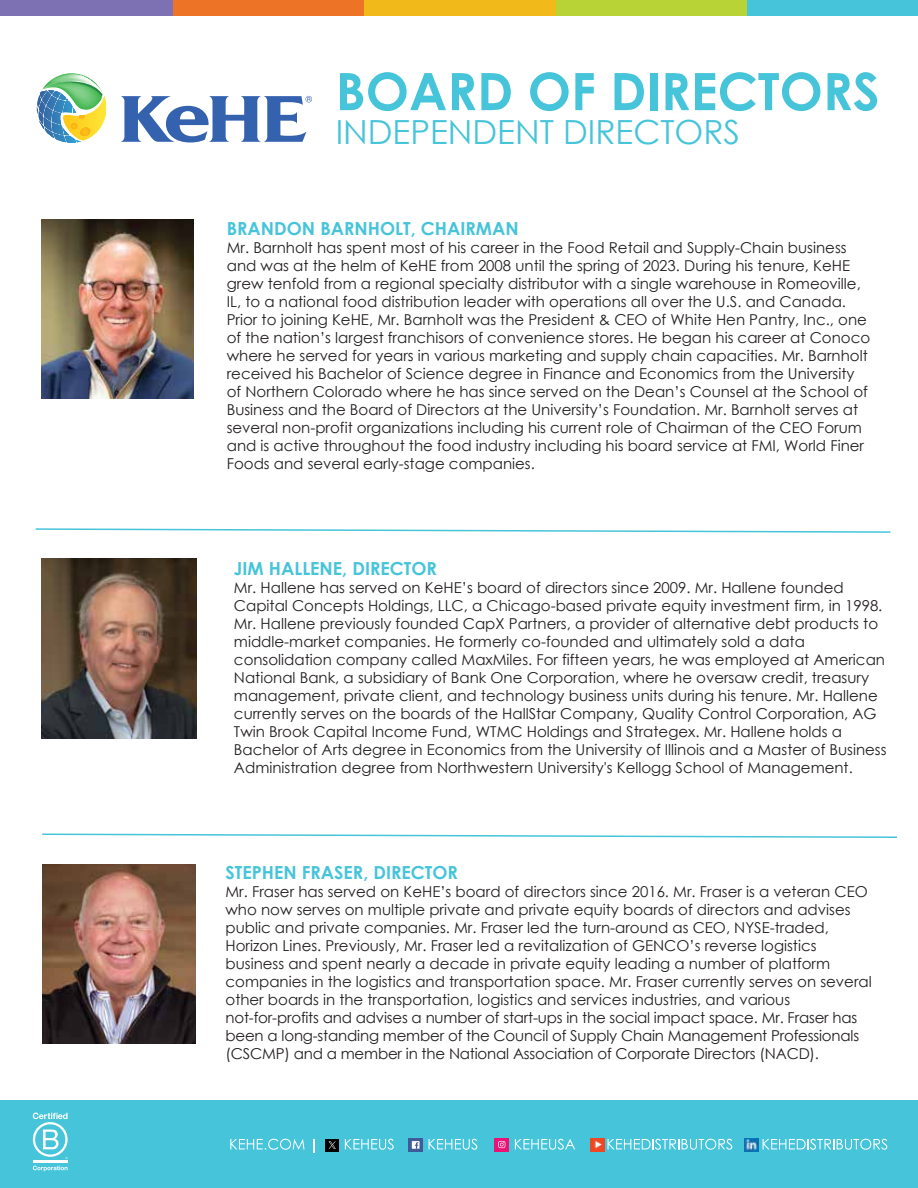
<style>
.page{position:relative;width:918px;height:1188px;background:#fff}
.page>*{position:absolute;margin:0;border:0;box-sizing:border-box;transform-origin:0 0}
.t1{font:700 51.6px "Century Gothic";color:#46c4da}
.t2{font:33.3px "Century Gothic";color:#46c4da}
.t3{font:700 18px "Century Gothic";color:#46c4da}
.t4{font:15px/18px "Century Gothic";color:#231f20}
</style>
<div class="page">
<div style="left:0;top:1101px;width:918px;height:87px;background:#46c4da"></div>
<div style="left:747px;top:0;width:171px;height:16px;background:#46c4da"></div>
<div style="left:555px;top:0;width:192px;height:16px;background:#b8d336"></div>
<div style="left:364px;top:0;width:191px;height:16px;background:#f2b91b"></div>
<div style="left:172px;top:0;width:192px;height:16px;background:#ed7427"></div>
<div style="left:0;top:0;width:172px;height:16px;background:#7e71b3"></div>
<img style="left:41px;top:219px;width:152px;height:179px">
<img style="left:43px;top:864px;width:152px;height:179px">
<svg style="left:35px;top:528px;width:856px;height:5px"></svg>
<hr style="left:33px;top:1160px;width:35px;height:3px;background:#fff">
<svg style="left:33px;top:1113px;width:35px;height:46px"></svg>
<svg style="left:33px;top:1166px;width:35px;height:5px"></svg>
<img style="left:41px;top:559px;width:155px;height:180px">
<hr style="left:102px;top:95px;width:1px;height:46px;background:#fee335">
<hr style="left:103px;top:95px;width:1px;height:46px;background:#fee436">
<hr style="left:104px;top:95px;width:1px;height:46px;background:#fee537">
<hr style="left:105px;top:95px;width:1px;height:46px;background:#fee637">
<hr style="left:106px;top:95px;width:1px;height:46px;background:#fee638">
<svg style="left:121px;top:96px;width:191px;height:46px"></svg>
<svg style="left:36px;top:73px;width:66px;height:70px"></svg>
<div style="left:325px;top:1139px;width:14px;height:13px;background:#010101"></div>
<svg style="left:329px;top:1141px;width:7px;height:8px"></svg>
<svg style="left:230px;top:1139px;width:75px;height:11px"></svg>
<svg style="left:314px;top:1139px;width:1px;height:13px"></svg>
<svg style="left:345px;top:1139px;width:49px;height:11px"></svg>
<svg style="left:429px;top:1139px;width:48px;height:11px"></svg>
<svg style="left:515px;top:1139px;width:60px;height:11px"></svg>
<svg style="left:763px;top:1139px;width:124px;height:11px"></svg>
<div style="left:409px;top:1138px;width:14px;height:14px;background:#3f5b98"></div>
<div style="left:495px;top:1138px;width:14px;height:13px;background:#ec1175"></div>
<svg style="left:744px;top:1138px;width:14px;height:13px"></svg>
<div style="left:590px;top:1138px;width:15px;height:13px;background:#ed4724"></div>
<svg style="left:498px;top:1141px;width:7px;height:7px"></svg>
<svg style="left:412px;top:1141px;width:8px;height:8px"></svg>
<svg style="left:415px;top:1142px;width:3px;height:7px"></svg>
<svg style="left:594px;top:1139px;width:138px;height:11px"></svg>
<svg style="left:746px;top:1139px;width:11px;height:11px"></svg>
<svg style="left:42px;top:833px;width:855px;height:5px"></svg>
<h1 class="t1" style="left:336px;top:52px;width:545px">BOARD OF DIRECTORS</h1>
<h2 class="t2" style="left:336px;top:109px;width:406px">INDEPENDENT DIRECTORS</h2>
<p class="t3" style="left:227px;top:215px;width:293px">BRANDON BARNHOLT, CHAIRMAN</p>
<p class="t4" style="left:227px;top:239px;width:645px">Mr. Barnholt has spent most of his career in the Food Retail and Supply-Chain business and was at the helm of KeHE from 2008 until the spring of 2023. During his tenure, KeHE grew tenfold from a regional specialty distributor with a single warehouse in Romeoville, IL, to a national food distribution leader with operations all over the U.S. and Canada.<br>Prior to joining KeHE, Mr. Barnholt was the President &amp; CEO of White Hen Pantry, Inc., one of the nation’s largest franchisors of convenience stores. He began his career at Conoco where he served for years in various marketing and supply chain capacities. Mr. Barnholt received his Bachelor of Science degree in Finance and Economics from the University of Northern Colorado where he has since served on the Dean’s Counsel at the School of Business and the Board of Directors at the University’s Foundation. Mr. Barnholt serves at several non-profit organizations including his current role of Chairman of the CEO Forum and is active throughout the food industry including his board service at FMI, World Finer Foods and several early-stage companies.</p>
<p class="t3" style="left:234px;top:555px;width:205px">JIM HALLENE, DIRECTOR</p>
<p class="t4" style="left:234px;top:578px;width:654px">Mr. Hallene has served on KeHE’s board of directors since 2009. Mr. Hallene founded Capital Concepts Holdings, LLC, a Chicago-based private equity investment firm, in 1998.<br>Mr. Hallene previously founded CapX Partners, a provider of alternative debt products to middle-market companies. He formerly co-founded and ultimately sold a data consolidation company called MaxMiles. For fifteen years, he was employed at American National Bank, a subsidiary of Bank One Corporation, where he oversaw credit, treasury management, private client, and technology business units during his tenure. Mr. Hallene currently serves on the boards of the HallStar Company, Quality Control Corporation, AG Twin Brook Capital Income Fund, WTMC Holdings and Strategex. Mr. Hallene holds a Bachelor of Arts degree in Economics from the University of Illinois and a Master of Business Administration degree from Northwestern University's Kellogg School of Management.</p>
<p class="t3" style="left:226px;top:858px;width:234px">STEPHEN FRASER, DIRECTOR</p>
<p class="t4" style="left:226px;top:882px;width:648px">Mr. Fraser has served on KeHE’s board of directors since 2016. Mr. Fraser is a veteran CEO who now serves on multiple private and private equity boards of directors and advises public and private companies. Mr. Fraser led the turn-around as CEO, NYSE-traded, Horizon Lines. Previously, Mr. Fraser led a revitalization of GENCO’s reverse logistics business and spent nearly a decade in private equity leading a number of platform companies in the logistics and transportation space. Mr. Fraser currently serves on several other boards in the transportation, logistics and services industries, and various not-for-profits and advises a number of start-ups in the social impact space. Mr. Fraser has been a long-standing member of the Council of Supply Chain Management Professionals (CSCMP) and a member in the National Association of Corporate Directors (NACD).</p>
</div>
